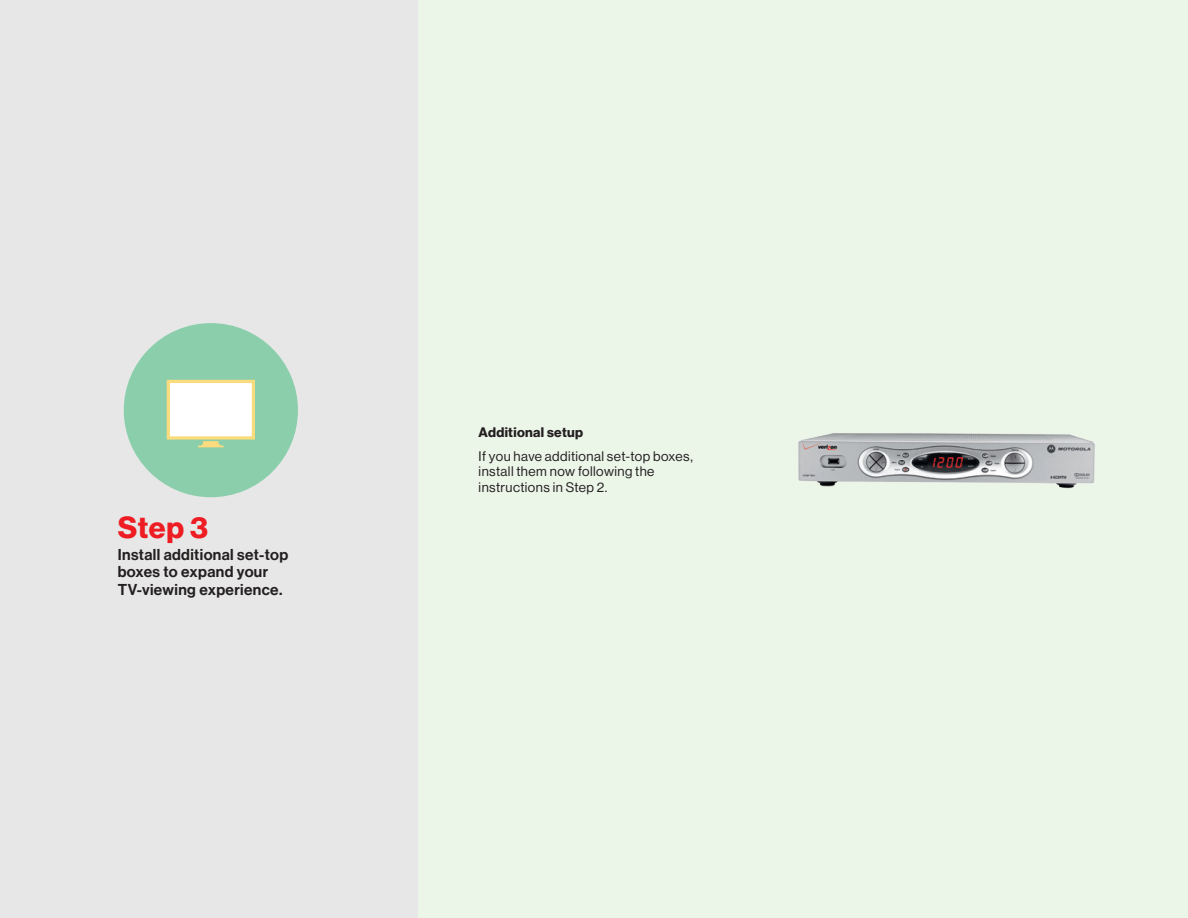
<style>
.page{position:relative;width:1188px;height:918px;background:#fff}
.page>*{position:absolute;margin:0;border:0;box-sizing:border-box;transform-origin:0 0}
.t1{font:30px "N Haas Grotesk DS Std 75 Bd";color:#ee1d23}
.t2{font:15.45px/17.4px "N Haas Grotesk DS Std 65 Md";letter-spacing:.025em;color:#231f20}
.Numbered_Steps{font:13.5px/15.5px "N Haas Grotesk DS Std 55 Rg";letter-spacing:.03em;color:#231f20}
.Numbered_Steps-2{font:13.5px "N Haas Grotesk DS Std 75 Bd";letter-spacing:.025em;color:#231f20}
</style>
<div class="page">
<div style="left:0;top:0;width:418px;height:918px;background:#e6e7e6"></div>
<div style="left:418px;top:0;width:770px;height:918px;background:#ebf5e8"></div>
<div style="left:124px;top:323px;width:174px;height:174px;background:#8aceac;border-radius:50%"></div>
<svg style="left:167px;top:380px;width:88px;height:67px;background:#f3f4e1"></svg>
<img style="left:798px;top:433px;width:297px;height:56px">
<p class="t1" style="left:118px;top:510px;width:92px">Step 3</p>
<p class="t2" style="left:118px;top:546px;width:172px">Install additional set-top boxes to expand your<br>TV-viewing experience.</p>
<p class="Numbered_Steps-2" style="left:479px;top:424px;width:106px">Additional setup</p>
<p class="Numbered_Steps" style="left:479px;top:449px;width:216px">If you have additional set-top boxes, install them now following the instructions in Step 2.</p>
</div>
